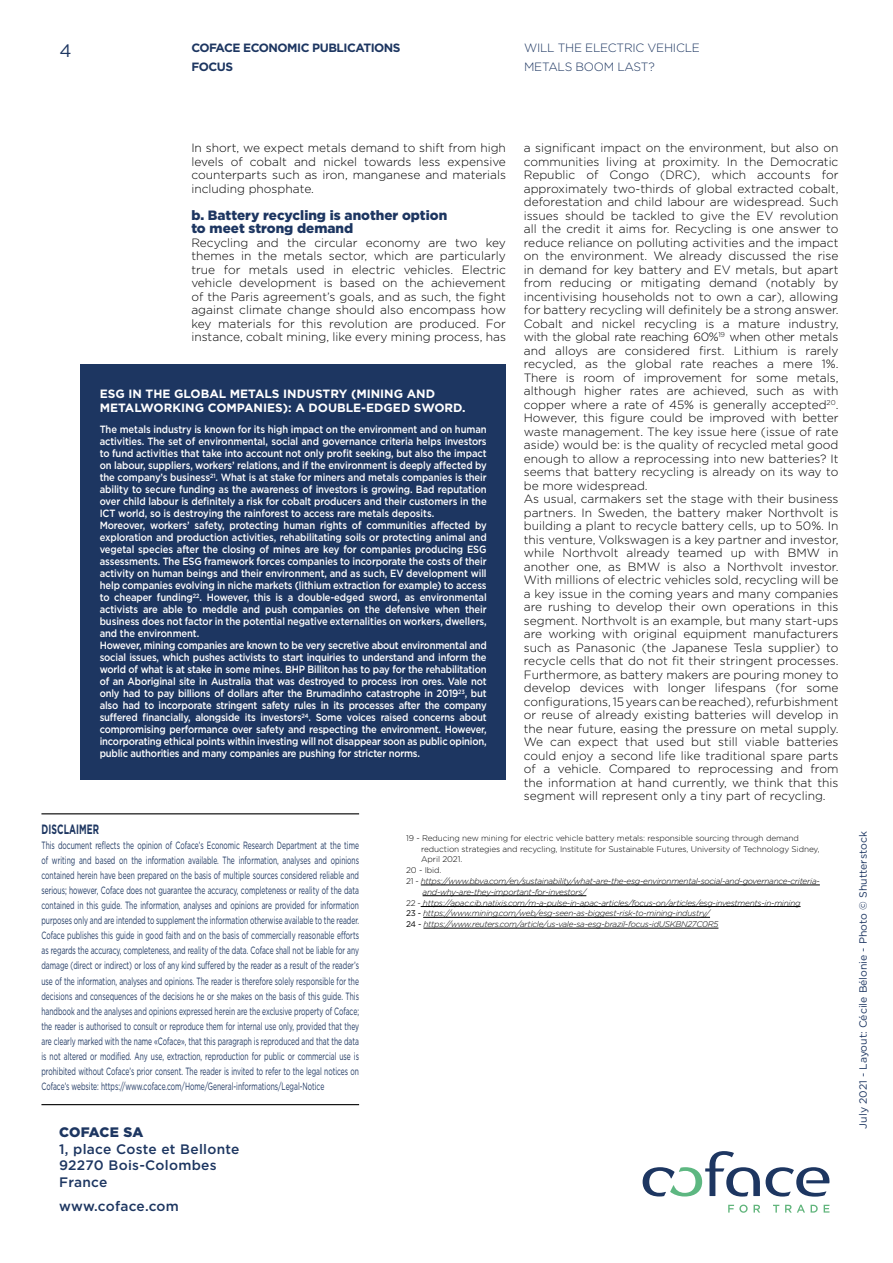
<style>
.page{position:relative;width:893px;height:1263px;background:#fff}
.page>*{position:absolute;margin:0;border:0;box-sizing:border-box;transform-origin:0 0}
.t1{font:18px "Gotham";color:#1d3661}
.t2{font:500 13.8px/16.5px "Gotham";letter-spacing:.02em;color:#1d3661}
.t3{font:900 13.8px "Gotham";color:#1d3661}
.t4{font:900 13.5px/13.5px "Gotham";color:#1d3661}
.t5{font:700 13.5px "Gotham";letter-spacing:.01em;color:#1d3661;scale:.65 1}
.t6{font:300 12px/13.5px "Gotham";color:#000;text-align:justify}
.t7{font:700 12px/13.5px "Gotham";color:#fff}
.t8{font:300 12px/18.8px "Gotham";letter-spacing:-.02em;color:#1d3661}
.t9{font:700 12px/18.8px "Gotham";letter-spacing:-.04em;color:#1d3661}
.t10{font:500 10.5px/12px "Gotham";letter-spacing:-.01em;color:#fff;scale:.9 1}
.t11{font:10.5px/15px "Gotham";color:#1d3661;text-align:justify;scale:.64 1}
.t12{font:10.5px "Gotham";color:#1d3661}
.t13{font:italic 300 8.25px "Gotham";letter-spacing:-.03em;color:#000}
.t14{font:300 8.25px "Gotham";letter-spacing:-.01em;color:#000}
.s1{font-style:normal}
.s2{font-weight:400;font-style:normal}
</style>
<div class="page">
<hr style="left:41px;top:813px;width:318px;height:1px;background:#000">
<hr style="left:41px;top:1104px;width:318px;height:1px;background:#000">
<svg style="left:728px;top:1204px;width:20px;height:9px"></svg>
<svg style="left:754px;top:1205px;width:6px;height:7px"></svg>
<svg style="left:773px;top:1205px;width:6px;height:7px"></svg>
<svg style="left:785px;top:1205px;width:20px;height:7px"></svg>
<svg style="left:811px;top:1205px;width:7px;height:7px"></svg>
<svg style="left:824px;top:1205px;width:5px;height:7px"></svg>
<svg style="left:766px;top:1167px;width:64px;height:29px"></svg>
<svg style="left:643px;top:1151px;width:117px;height:45px"></svg>
<hr style="left:421px;top:885px;width:399px;height:1px;background:#000">
<hr style="left:423px;top:895px;width:163px;height:1px;background:#000">
<hr style="left:421px;top:906px;width:380px;height:1px;background:#000">
<hr style="left:423px;top:917px;width:287px;height:1px;background:#000">
<hr style="left:423px;top:928px;width:295px;height:1px;background:#000">
<div style="left:80px;top:364px;width:426px;height:416px;background:#1d3661"></div>
<h1 class="t1" style="left:60px;top:39px;width:14px">4</h1>
<p class="t9" style="left:191px;top:38px;width:211px">COFACE ECONOMIC PUBLICATIONS<br>FOCUS</p>
<p class="t8" style="left:524px;top:38px;width:177px">WILL THE ELECTRIC VEHICLE<br>METALS BOOM LAST?</p>
<p class="t6" style="left:191px;top:141px;width:316px">In short, we expect metals demand to shift from high levels of cobalt and nickel towards less expensive counterparts such as iron, manganese and materials including phosphate.</p>
<p class="t4" style="left:191px;top:208px;width:257px">b. Battery recycling is another option to meet strong demand</p>
<p class="t6" style="left:191px;top:235px;width:316px">Recycling and the circular economy are two key themes in the metals sector, which are particularly true for metals used in electric vehicles. Electric vehicle development is based on the achievement of the Paris agreement’s goals, and as such, the fight against climate change should also encompass how key materials for this revolution are produced. For instance, cobalt mining, like every mining process, has</p>
<p class="t7" style="left:100px;top:387px;width:367px">ESG IN THE GLOBAL METALS INDUSTRY (MINING AND<br>METALWORKING COMPANIES): A DOUBLE-EDGED SWORD.</p>
<p class="t10" style="left:100px;top:423px;width:431px">The metals industry is known for its high impact on the environment and on human activities. The set of environmental, social and governance criteria helps investors to fund activities that take into account not only profit seeking, but also the impact on labour, suppliers, workers’ relations, and if the environment is deeply affected by the company’s business<sup>21</sup>. What is at stake for miners and metals companies is their ability to secure funding as the awareness of investors is growing. Bad reputation over child labour is definitely a risk for cobalt producers and their customers in the ICT world, so is destroying the rainforest to access rare metals deposits.<br>Moreover, workers’ safety, protecting human rights of communities affected by exploration and production activities, rehabilitating soils or protecting animal and vegetal species after the closing of mines are key for companies producing ESG assessments. The ESG framework forces companies to incorporate the costs of their activity on human beings and their environment, and as such, EV development will help companies evolving in niche markets (lithium extraction for example) to access to cheaper funding<sup>22</sup>. However, this is a double-edged sword, as environmental activists are able to meddle and push companies on the defensive when their business does not factor in the potential negative externalities on workers, dwellers, and the environment.<br>However, mining companies are known to be very secretive about environmental and social issues, which pushes activists to start inquiries to understand and inform the world of what is at stake in some mines. BHP Billiton has to pay for the rehabilitation of an Aboriginal site in Australia that was destroyed to process iron ores. Vale not only had to pay billions of dollars after the Brumadinho catastrophe in 2019<sup>23</sup>, but also had to incorporate stringent safety rules in its processes after the company suffered financially, alongside its investors<sup>24</sup>. Some voices raised concerns about compromising performance over safety and respecting the environment. However, incorporating ethical points within investing will not disappear soon as public opinion, public authorities and many companies are pushing for stricter norms.</p>
<p class="t6" style="left:524px;top:141px;width:316px;text-align:left">a significant impact on the environment, but also on communities living at proximity. In the Democratic Republic of Congo (DRC), which accounts for approximately two-thirds of global extracted cobalt, deforestation and child labour are widespread. Such issues should be tackled to give the EV revolution all the credit it aims for. Recycling is one answer to reduce reliance on polluting activities and the impact on the environment. We already discussed the rise in demand for key battery and EV metals, but apart from reducing or mitigating demand (notably by incentivising households not to own a car), allowing for battery recycling will definitely be a strong answer.<br>Cobalt and nickel recycling is a mature industry, with the global rate reaching 60%<sup>19</sup> when other metals and alloys are considered first. Lithium is rarely recycled, as the global rate reaches a mere 1%.<br>There is room of improvement for some metals, although higher rates are achieved, such as with copper where a rate of 45% is generally accepted<sup>20</sup>.<br>However, this figure could be improved with better waste management. The key issue here (issue of rate aside) would be: is the quality of recycled metal good enough to allow a reprocessing into new batteries? It seems that battery recycling is already on its way to be more widespread.<br>As usual, carmakers set the stage with their business partners. In Sweden, the battery maker Northvolt is building a plant to recycle battery cells, up to 50%. In this venture, Volkswagen is a key partner and investor, while Northvolt already teamed up with BMW in another one, as BMW is also a Northvolt investor.<br>With millions of electric vehicles sold, recycling will be a key issue in the coming years and many companies are rushing to develop their own operations in this segment. Northvolt is an example, but many start-ups are working with original equipment manufacturers such as Panasonic (the Japanese Tesla supplier) to recycle cells that do not fit their stringent processes.<br>Furthermore, as battery makers are pouring money to develop devices with longer lifespans (for some configurations, 15 years can be reached), refurbishment or reuse of already existing batteries will develop in the near future, easing the pressure on metal supply.<br>We can expect that used but still viable batteries could enjoy a second life like traditional spare parts of a vehicle. Compared to reprocessing and from the information at hand currently, we think that this segment will represent only a tiny part of recycling.</p>
<p class="t5" style="left:41px;top:821px;width:90px">DISCLAIMER</p>
<p class="t11" style="left:41px;top:838px;width:498px">This document reflects the opinion of Coface’s Economic Research Department at the time of writing and based on the information available. The information, analyses and opinions contained herein have been prepared on the basis of multiple sources considered reliable and serious; however, Coface does not guarantee the accuracy, completeness or reality of the data contained in this guide. The information, analyses and opinions are provided for information purposes only and are intended to supplement the information otherwise available to the reader.<br>Coface publishes this guide in good faith and on the basis of commercially reasonable efforts as regards the accuracy, completeness, and reality of the data. Coface shall not be liable for any damage (direct or indirect) or loss of any kind suffered by the reader as a result of the reader’s use of the information, analyses and opinions. The reader is therefore solely responsible for the decisions and consequences of the decisions he or she makes on the basis of this guide. This handbook and the analyses and opinions expressed herein are the exclusive property of Coface; the reader is authorised to consult or reproduce them for internal use only, provided that they are clearly marked with the name «Coface», that this paragraph is reproduced and that the data is not altered or modified. Any use, extraction, reproduction for public or commercial use is prohibited without Coface’s prior consent. The reader is invited to refer to the legal notices on Coface’s website: https://www.coface.com/Home/General-informations/Legal-Notice</p>
<p class="t12" style="left:856px;top:1128px;width:298px;rotate:-90deg">July 2021 - Layout: Cécile Bélonie - Photo © Shutterstock</p>
<p class="t14" style="left:406px;top:833px;width:394px">19 - Reducing new mining for electric vehicle battery metals: responsible sourcing through demand</p>
<p class="t14" style="left:421px;top:843px;width:400px">reduction strategies and recycling, Institute for Sustainable Futures, University of Technology Sidney,</p>
<p class="t14" style="left:421px;top:854px;width:43px">April 2021.</p>
<p class="t14" style="left:406px;top:865px;width:37px">20 - Ibid.</p>
<p class="t13" style="left:406px;top:876px;width:415px"><span class="s1">21 -</span> https://www.bbva.com/en/sustainability/what-are-the-esg-environmental-social-and-governance-criteria-</p>
<p class="t13" style="left:423px;top:887px;width:165px">and-why-are-they-important-for-investors/</p>
<p class="t13" style="left:406px;top:897px;width:396px"><span class="s1">22 -</span> https://apac.cib.natixis.com/m-a-pulse-in-apac-articles/focus-on/articles/esg-investments-in-mining</p>
<p class="t13" style="left:406px;top:908px;width:305px"><span class="s2">23 -</span> https://www.mining.com/web/esg-seen-as-biggest-risk-to-mining-industry/</p>
<p class="t13" style="left:406px;top:919px;width:314px"><span class="s2">24 -</span> https://www.reuters.com/article/us-vale-sa-esg-brazil-focus-idUSKBN27C0R5</p>
<p class="t3" style="left:59px;top:1124px;width:86px">COFACE SA</p>
<p class="t2" style="left:59px;top:1140px;width:182px">1, place Coste et Bellonte<br>92270 Bois-Colombes<br>France</p>
<p class="t2" style="left:59px;top:1198px;width:121px">www.coface.com</p>
</div>
